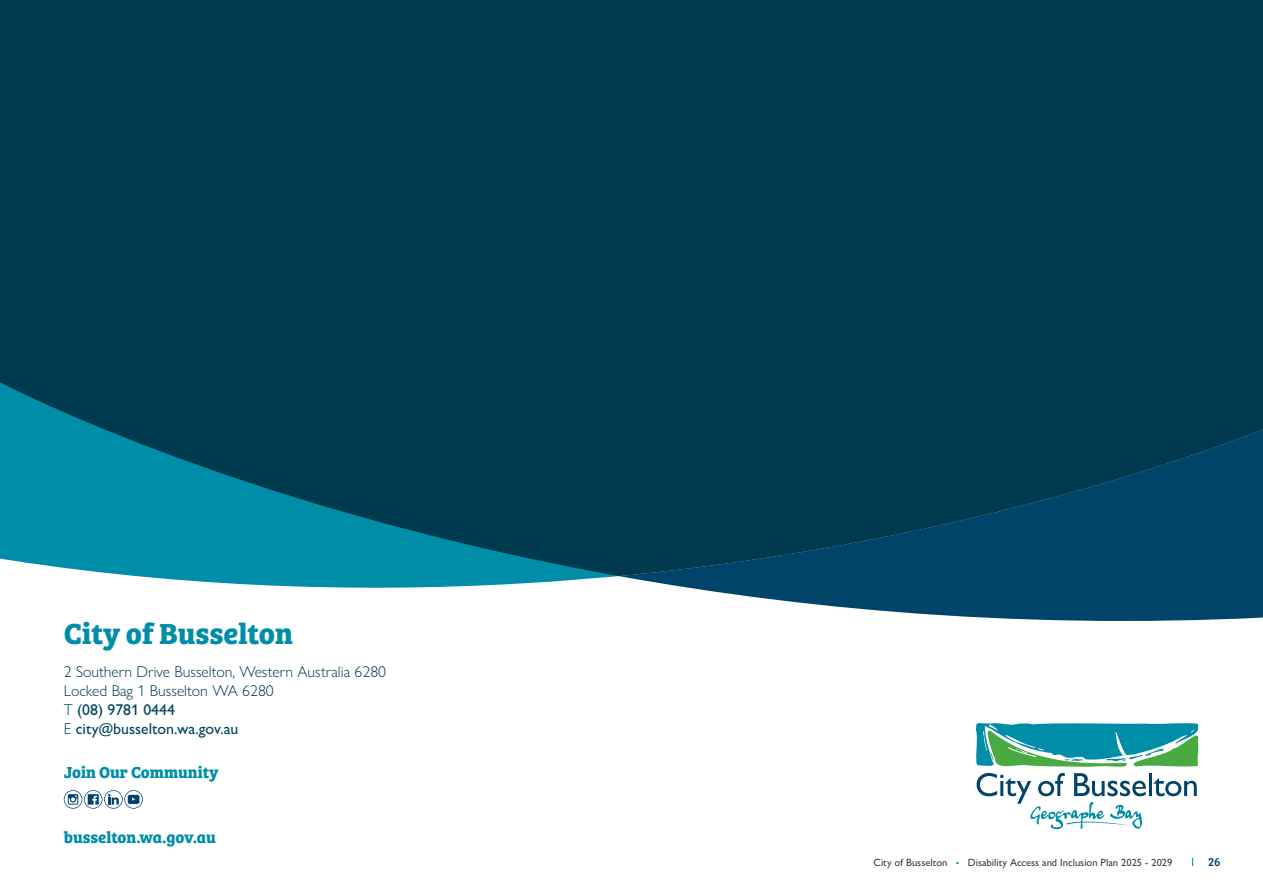
<style>
.page{position:relative;width:1263px;height:893px;background:#fff}
.page>*{position:absolute;margin:0;border:0;box-sizing:border-box;transform-origin:0 0}
.t1{font:700 30px "Bree Serif";color:#008da8}
.t2{font:700 16.5px "Bree Serif";color:#008da8}
.t3{font:300 15.75px/18.9px "Gill Sans Nova";color:#003a4f}
.t4{font:12px "Bree Serif";color:#00446a}
.t5{font:500 10.5px "Gill Sans Nova";color:#414042}
.s1{color:#00475d}
.s2{font-weight:500;color:#00475d}
</style>
<div class="page">
<svg style="left:136px;top:576px;width:1127px;height:45px"></svg>
<svg style="left:0;top:378px;width:1263px;height:198px;background:#014c65"></svg>
<div style="left:0;top:0;width:1263px;height:378px;background:#003a4f"></div>
<svg style="left:976px;top:723px;width:223px;height:106px"></svg>
<svg style="left:64px;top:790px;width:79px;height:19px"></svg>
<h1 class="t1" style="left:64px;top:610px;width:231px">City of Busselton</h1>
<p class="t3" style="left:64px;top:662px;width:324px">2 Southern Drive Busselton, Western Australia 6280<br>Locked Bag 1 Busselton WA 6280<br><span class="s1">T</span> <span class="s2">(08) 9781 0444<br></span><span class="s1">E</span> <span class="s2">city@busselton.wa.gov.au</span></p>
<p class="t2" style="left:64px;top:760px;width:156px">Join Our Community</p>
<p class="t2" style="left:64px;top:824px;width:154px">busselton.wa.gov.au</p>
<p class="t5" style="left:873px;top:856px;width:75px">City of Busselton</p>
<p class="t5" style="left:968px;top:856px;width:206px">Disability Access and Inclusion Plan 2025 - 2029</p>
<p class="t4" style="left:1208px;top:852px;width:14px">26</p>
</div>
